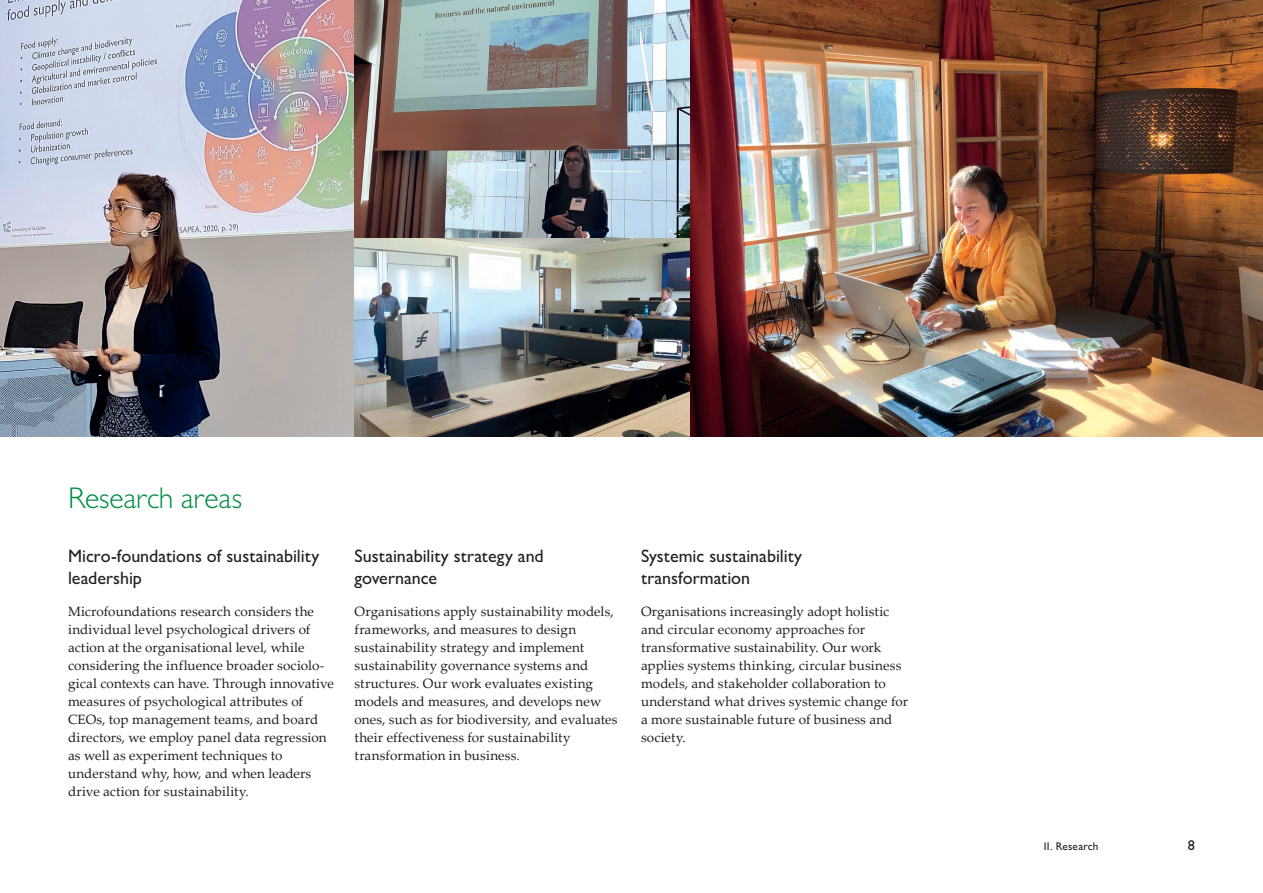
<style>
.page{position:relative;width:1263px;height:893px;background:#fff}
.page>*{position:absolute;margin:0;border:0;box-sizing:border-box;transform-origin:0 0}
.Title_20_Green{font:300 30px "Gill Sans MT Pro";letter-spacing:-.005em;color:#008d42}
.Lead_12{font:500 18px/21.8px "Gill Sans MT Pro";color:#231f20}
.t1{font:500 14.25px "Gill Sans MT Pro";color:#231f20}
.Copy_9{font:13.5px/18px "Palatino Linotype";letter-spacing:.005em;color:#231f20}
.Subtitle_7_5{font:500 11.25px "Gill Sans MT Pro";letter-spacing:.02em;color:#231f20}
</style>
<div class="page">
<img style="left:690px;top:0;width:573px;height:436px">
<img style="left:0;top:0;width:355px;height:437px">
<img style="left:355px;top:0;width:335px;height:238px">
<img style="left:355px;top:238px;width:335px;height:198px">
<p class="Title_20_Green" style="left:68px;top:480px;width:176px">Research areas</p>
<p class="Lead_12" style="left:68px;top:545px;width:253px">Micro-foundations of sustainability leadership</p>
<p class="Copy_9" style="left:68px;top:602px;width:267px">Microfoundations research considers the individual level psychological drivers of action at the organisational level, while considering the influence broader sociolo&shy;gical contexts can have. Through innovative measures of psychological attributes of CEOs, top management teams, and board directors, we employ panel data regression as well as experiment techniques to understand why, how, and when leaders drive action for sustainability.</p>
<p class="Lead_12" style="left:355px;top:545px;width:191px">Sustainability strategy and governance</p>
<p class="Copy_9" style="left:355px;top:602px;width:265px">Organisations apply sustainability models, frameworks, and measures to design sustainability strategy and implement sustainability governance systems and structures. Our work evaluates existing models and measures, and develops new ones, such as for biodiversity, and evaluates their effectiveness for sustainability transformation in business.</p>
<p class="Lead_12" style="left:641px;top:545px;width:163px">Systemic sustainability transformation</p>
<p class="Copy_9" style="left:641px;top:602px;width:268px">Organisations increasingly adopt holistic and circular economy approaches for transformative sustainability. Our work applies systems thinking, circular business models, and stakeholder collaboration to understand what drives systemic change for a more sustainable future of business and society.</p>
<p class="Subtitle_7_5" style="left:1044px;top:840px;width:56px">II. Research</p>
<p class="t1" style="left:1188px;top:837px;width:9px">8</p>
</div>
